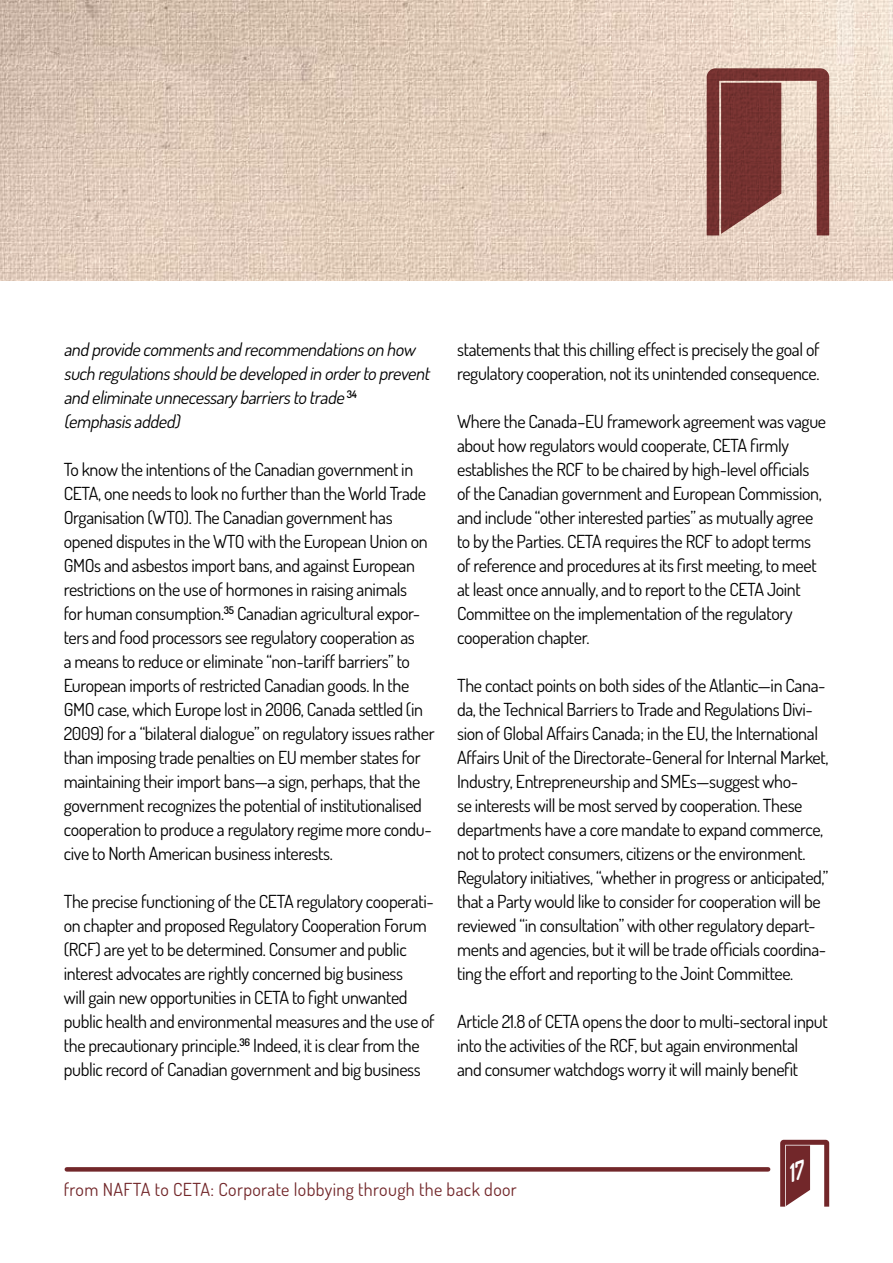
<style>
.page{position:relative;width:893px;height:1263px;background:#fff}
.page>*{position:absolute;margin:0;border:0;box-sizing:border-box;transform-origin:0 0}
.t1{font:18px/24px "Dosis";letter-spacing:-.02em;color:#000}
.t2{font:italic 18px/24px "Dosis";color:#000}
.t3{font:18px "Dosis";letter-spacing:.02em;color:#72272a}
</style>
<div class="page">
<img style="left:0;top:0;width:893px;height:281px">
<svg style="left:67px;top:1167px;width:701px;height:4px;background:#762d30"></svg>
<svg style="left:707px;top:68px;width:122px;height:167px;background:#9e6c66"></svg>
<svg style="left:780px;top:1140px;width:49px;height:66px"></svg>
<p class="t2" style="left:64px;top:337px;width:371px">and providecommentsand recommendationson how such regulationsshould bedeveloped in ordertoprevent and eliminateunnecessarybarrierstotrade<sup>3</sup> <sup>4 </sup>(emphasisadded)</p>
<p class="t1" style="left:64px;top:457px;width:372px">To know the intentions of the Canadian government in CETA, one needs to look no further than the World Trade Organisation (WTO). The Canadian government has opened disputes in the WTO with the European Union on GMOs and asbestos import bans, and against European restrictions on the use of hormones in raising animals<br>for human consumption.<sup>35</sup> Canadian agricultural expor&shy;ters and food processors see regulatory cooperation as<br>a means to reduce or eliminate “non-tariff barriers” to European imports of restricted Canadian goods. In the GMO case, which Europe lost in 2006, Canada settled (in 2009) for a “bilateral dialogue” on regulatory issues rather than imposing trade penalties on EU member states for maintaining their import bans—a sign, perhaps, that the government recognizes the potential of institutionalised cooperation to produce a regulatory regime more condu&shy;cive to North American business interests.</p>
<p class="t1" style="left:64px;top:889px;width:372px">The precise functioning of the CETA regulatory cooperati&shy;on chapter and proposed Regulatory Cooperation Forum (RCF) are yet to be determined. Consumer and public interest advocates are rightly concerned big business<br>will gain new opportunities in CETA to fight unwanted public health and environmental measures and the use of the precautionary principle.<sup>36</sup> Indeed, it is clear from the public record of Canadian government and big business</p>
<p class="t1" style="left:457px;top:337px;width:364px">statements that this chilling effect is precisely the goal of regulatory cooperation, not its unintended consequence.</p>
<p class="t1" style="left:457px;top:409px;width:371px">Where the Canada–EU framework agreement was vague about how regulators would cooperate, CETA firmly establishes the RCF to be chaired by high-level officials of the Canadian government and European Commission, and include “other interested parties” as mutually agree to by the Parties. CETA requires the RCF to adopt terms of reference and procedures at its first meeting, to meet at least once annually, and to report to the CETA Joint Committee on the implementation of the regulatory cooperation chapter.</p>
<p class="t1" style="left:457px;top:673px;width:373px">The contact points on both sides of the Atlantic—in Cana&shy;da, the Technical Barriers to Trade and Regulations Divi&shy;sion of Global Affairs Canada; in the EU, the International Affairs Unit of the Directorate-General for Internal Market, Industry, Entrepreneurship and SMEs—suggest who-<br>se interests will be most served by cooperation. These departments have a core mandate to expand commerce, not to protect consumers, citizens or the environment.<br>Regulatory initiatives, “whether in progress or anticipated,” that a Party would like to consider for cooperation will be reviewed “in consultation” with other regulatory depart&shy;ments and agencies, but it will be trade officials coordina&shy;ting the effort and reporting to the Joint Committee.</p>
<p class="t1" style="left:457px;top:1009px;width:372px">Article 21.8 of CETA opens the door to multi-sectoral input into the activities of the RCF, but again environmental<br>and consumer watchdogs worry it will mainly benefit</p>
<p class="t3" style="left:64px;top:1178px;width:455px">from NAFTA to CETA: Corporate lobbying through the back door</p>
</div>
